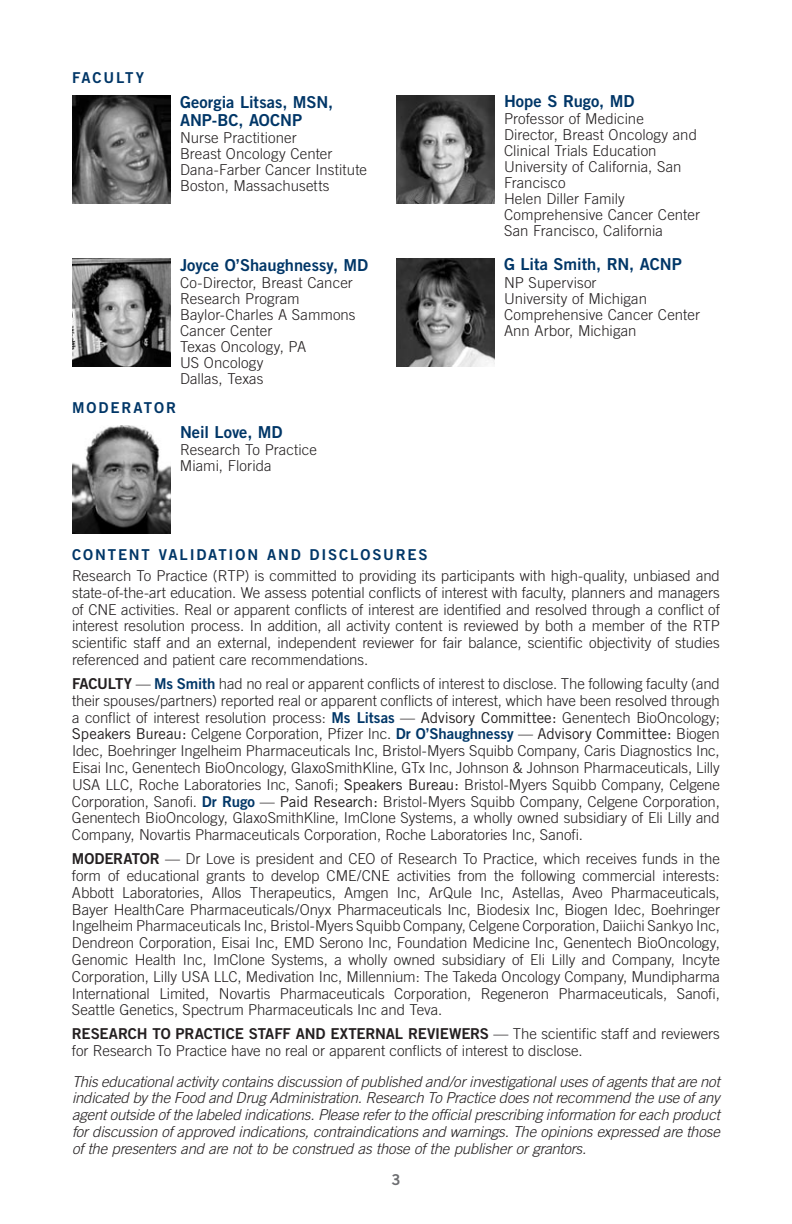
<style>
.page{position:relative;width:792px;height:1224px;background:#fff}
.page>*{position:absolute;margin:0;border:0;box-sizing:border-box;transform-origin:0 0}
.t1{font:16.4px/18px "Trade Gothic LT Std Bd 2";letter-spacing:-.005em;color:#003667}
.t2{font:300 15px/16.8px "Trade Gothic LT Std";letter-spacing:.005em;color:#231f20}
.t3{font:italic 300 15px/16.8px "Trade Gothic LT Std";letter-spacing:-.01em;color:#231f20;text-align:justify}
.t4{font:15px "Trade Gothic LT Std Bd 2";letter-spacing:-.01em;color:#231f20}
.t5{font:15px "Trade Gothic LT Std Bd 2";letter-spacing:.125em;color:#003667}
.t6{font:15px "Trade Gothic LT Std Bd 2";color:#6c6d70}
.s1{font-family:"Trade Gothic LT Std Bd 2";font-weight:400}
.s2{font-family:"Trade Gothic LT Std Bd 2";font-weight:400;color:#003667}
.s3{font-weight:400}
.s4{font-family:"Trade Gothic LT Std";font-weight:300}
</style>
<div class="page">
<img style="left:72px;top:425px;width:99px;height:108px">
<img style="left:72px;top:95px;width:99px;height:108px">
<img style="left:396px;top:96px;width:99px;height:108px">
<img style="left:72px;top:258px;width:99px;height:108px">
<img style="left:396px;top:259px;width:99px;height:108px">
<p class="t5" style="left:72px;top:68px;width:74px">FACULTY</p>
<p class="t1" style="left:180px;top:93px;width:155px">Georgia Litsas, MSN,<br>ANP-BC, AOCNP</p>
<p class="t2" style="left:180px;top:130px;width:189px;line-height:16px">Nurse Practitioner<br>Breast Oncology Center<br>Dana-Farber Cancer Institute<br>Boston, Massachusetts</p>
<p class="t1" style="left:180px;top:256px;width:190px">Joyce O’Shaughnessy, MD</p>
<p class="t2" style="left:180px;top:275px;width:177px;line-height:16px">Co-Director, Breast Cancer<br>Research Program<br>Baylor-Charles A Sammons<br>Cancer Center<br>Texas Oncology, PA<br>US Oncology<br>Dallas, Texas</p>
<p class="t5" style="left:72px;top:398px;width:106px">MODERATOR</p>
<p class="t1" style="left:180px;top:423px;width:104px">Neil Love, MD</p>
<p class="t2" style="left:180px;top:442px;width:138px;line-height:16px">Research To Practice<br>Miami, Florida</p>
<p class="t1" style="left:504px;top:92px;width:132px">Hope S Rugo, MD</p>
<p class="t2" style="left:504px;top:111px;width:198px;line-height:16px">Professor of Medicine<br>Director, Breast Oncology and<br>Clinical Trials Education<br>University of California, San<br>Francisco<br>Helen Diller Family<br>Comprehensive Cancer Center<br>San Francisco, California</p>
<p class="t1" style="left:504px;top:255px;width:179px">G Lita Smith, RN, ACNP</p>
<p class="t2" style="left:504px;top:274px;width:198px;line-height:16px">NP Supervisor<br>University of Michigan<br>Comprehensive Cancer Center<br>Ann Arbor, Michigan</p>
<p class="t5" style="left:72px;top:545px;width:357px">CONTENT VALIDATION AND DISCLOSURES</p>
<p class="t2" style="left:72px;top:567px;width:650px;text-align:justify">Research To Practice (RTP) is committed to providing its participants with high-quality, unbiased and state-of-the-art education. We assess potential conflicts of interest with faculty, planners and managers of CNE activities. Real or apparent conflicts of interest are identified and resolved through a conflict of interest resolution process. In addition, all activity content is reviewed by both a member of the RTP scientific staff and an external, independent reviewer for fair balance, scientific objectivity of studies referenced and patient care recommendations.</p>
<p class="t2" style="left:72px;top:675px;width:650px;text-align:justify"><span class="s1">FACULTY</span> — <span class="s2">Ms Smith</span> had no real or apparent conflicts of interest to disclose. The following faculty (and their spouses/partners) reported real or apparent conflicts of interest, which have been resolved through a conflict of interest resolution process: <span class="s2">Ms Litsas</span> — <span class="s3">Advisory Committee:</span> Genentech BioOncology; <span class="s3">Speakers Bureau:</span> Celgene Corporation, Pfizer Inc. <span class="s2">Dr O’Shaughnessy</span> — <span class="s3">Advisory Committee:</span> Biogen Idec, Boehringer Ingelheim Pharmaceuticals Inc, Bristol-Myers Squibb Company, Caris Diagnostics Inc, Eisai Inc, Genentech BioOncology, GlaxoSmithKline, GTx Inc, Johnson &amp; Johnson Pharmaceuticals, Lilly USA LLC, Roche Laboratories Inc, Sanofi; <span class="s3">Speakers Bureau:</span> Bristol-Myers Squibb Company, Celgene Corporation, Sanofi. <span class="s2">Dr Rugo</span> — <span class="s3">Paid Research:</span> Bristol-Myers Squibb Company, Celgene Corporation, Genentech BioOncology, GlaxoSmithKline, ImClone Systems, a wholly owned subsidiary of Eli Lilly and Company, Novartis Pharmaceuticals Corporation, Roche Laboratories Inc, Sanofi.</p>
<p class="t2" style="left:72px;top:850px;width:650px;text-align:justify"><span class="s1">MODERATOR</span> — Dr Love is president and CEO of Research To Practice, which receives funds in the form of educational grants to develop CME/CNE activities from the following commercial interests:<br>Abbott Laboratories, Allos Therapeutics, Amgen Inc, ArQule Inc, Astellas, Aveo Pharmaceuticals, Bayer HealthCare Pharmaceuticals/Onyx Pharmaceuticals Inc, Biodesix Inc, Biogen Idec, Boehringer Ingelheim Pharmaceuticals Inc, Bristol-Myers Squibb Company, Celgene Corporation, Daiichi Sankyo Inc, Dendreon Corporation, Eisai Inc, EMD Serono Inc, Foundation Medicine Inc, Genentech BioOncology, Genomic Health Inc, ImClone Systems, a wholly owned subsidiary of Eli Lilly and Company, Incyte Corporation, Lilly USA LLC, Medivation Inc, Millennium: The Takeda Oncology Company, Mundipharma International Limited, Novartis Pharmaceuticals Corporation, Regeneron Pharmaceuticals, Sanofi, Seattle Genetics, Spectrum Pharmaceuticals Inc and Teva.</p>
<p class="t4" style="left:72px;top:1025px;width:649px">RESEARCH TO PRACTICE STAFF AND EXTERNAL REVIEWERS <span class="s4">— The scientific staff and reviewers</span></p>
<p class="t2" style="left:72px;top:1042px;width:512px">for Research To Practice have no real or apparent conflicts of interest to disclose.</p>
<p class="t3" style="left:72px;top:1073px;width:649px">This educational activity contains discussion of published and/or investigational uses of agents that are not indicated by the Food and Drug Administration. Research To Practice does not recommend the use of any agent outside of the labeled indications. Please refer to the official prescribing information for each product for discussion of approved indications, contraindications and warnings. The opinions expressed are those of the presenters and are not to be construed as those of the publisher or grantors.</p>
<p class="t6" style="left:391px;top:1170px;width:11px">3</p>
</div>
